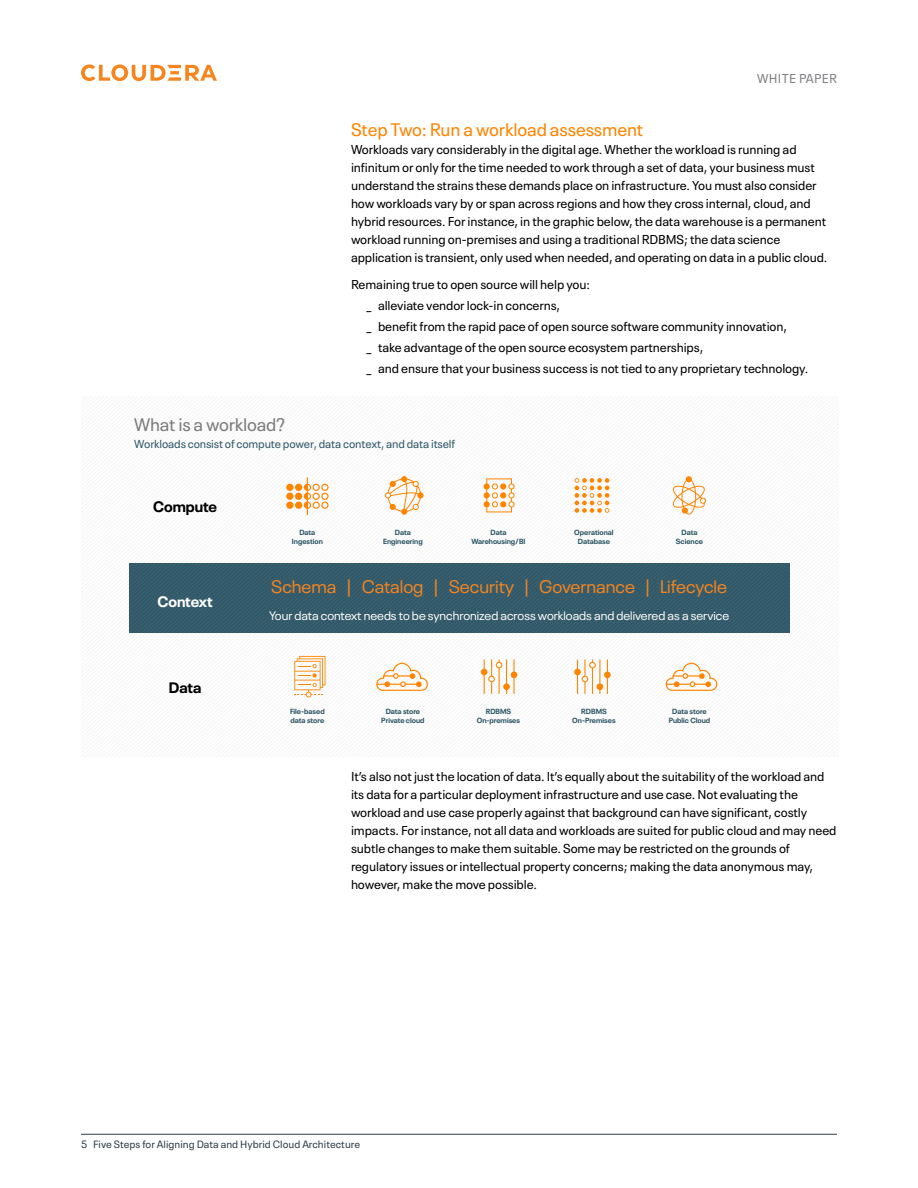
<style>
.page{position:relative;width:918px;height:1188px;background:#fff}
.page>*{position:absolute;margin:0;border:0;box-sizing:border-box;transform-origin:0 0}
.t1{font:18px "Neue Plak";color:#f5841f}
.t2{font:18px "Neue Plak Text";letter-spacing:-.01em;color:#ff8400}
.t3{font:18px "Neue Plak Text";letter-spacing:-.015em;color:#7d7d7d}
.t4{font:700 15px "Neue Plak";color:#000}
.t5{font:700 15px "Neue Plak";letter-spacing:-.005em;color:#fff}
.t6{font:12.75px/18px "Neue Plak Text";letter-spacing:-.01em;color:#000}
.t7{font:12.75px "Neue Plak Text";letter-spacing:.025em;color:#808285}
.t8{font:12.3px "Neue Plak";color:#fff}
.t9{font:11.55px "Neue Plak Text";letter-spacing:-.015em;color:#315868}
.t10{font:10.5px "Neue Plak Text";color:#313e49}
.t11{font:700 7.35px/8.9px "Neue Plak";color:#305868;text-align:center}
.s1{font-style:italic}
</style>
<div class="page">
<hr style="left:81px;top:1134px;width:756px;height:1px;background:#313e49">
<svg style="left:81px;top:65px;width:136px;height:16px"></svg>
<div style="left:81px;top:396px;width:757px;height:360px;background:#fbfbfb"></div>
<div style="left:129px;top:564px;width:660px;height:69px;background:#345b6b"></div>
<svg style="left:294px;top:656px;width:31px;height:42px"></svg>
<div style="left:286px;top:484px;width:8px;height:7px;background:#ff8400;border-radius:50%"></div>
<div style="left:295px;top:484px;width:7px;height:7px;background:#ff8400;border-radius:50%"></div>
<div style="left:286px;top:493px;width:8px;height:7px;background:#ff8400;border-radius:50%"></div>
<div style="left:295px;top:493px;width:7px;height:7px;background:#ff8400;border-radius:50%"></div>
<svg style="left:304px;top:477px;width:25px;height:38px"></svg>
<div style="left:286px;top:502px;width:8px;height:7px;background:#ff8400;border-radius:50%"></div>
<div style="left:295px;top:502px;width:7px;height:7px;background:#ff8400;border-radius:50%"></div>
<svg style="left:672px;top:476px;width:34px;height:39px"></svg>
<svg style="left:385px;top:476px;width:39px;height:39px"></svg>
<svg style="left:575px;top:478px;width:34px;height:35px"></svg>
<svg style="left:484px;top:478px;width:31px;height:34px"></svg>
<svg style="left:666px;top:663px;width:51px;height:28px"></svg>
<svg style="left:376px;top:663px;width:52px;height:28px"></svg>
<svg style="left:481px;top:660px;width:21px;height:34px"></svg>
<div style="left:503px;top:683px;width:7px;height:7px;background:#ff8400;border-radius:3px"></div>
<svg style="left:511px;top:672px;width:6px;height:6px"></svg>
<div style="left:574px;top:669px;width:7px;height:6px;background:#ff8400;border-radius:3px"></div>
<svg style="left:582px;top:660px;width:14px;height:34px"></svg>
<div style="left:597px;top:683px;width:6px;height:7px;background:#ff8400;border-radius:3px"></div>
<div style="left:604px;top:672px;width:7px;height:6px;background:#ff8400;border-radius:3px"></div>
<p class="t7" style="left:757px;top:68px;width:81px">WHITE PAPER</p>
<h1 class="t2" style="left:351px;top:115px;width:294px">Step Two: Run a workload assessment</h1>
<p class="t6" style="left:351px;top:139px;width:478px">Workloads vary considerably in the digital age. Whether the workload is running ad infinitum or only for the time needed to work through a set of data, your business must understand the strains these demands place on infrastructure. You must also consider how workloads vary by or span across regions and how they cross internal, cloud, and hybrid resources. For instance, in the graphic below, the data warehouse is a permanent workload running on-premises and using a traditional RDBMS; the data science application is transient, only used when needed, and operating on data in a public cloud.</p>
<p class="t6" style="left:367px;top:272px;width:442px;line-height:21px;text-indent:-16px">Remaining true to open source will help you:<br><span class="s1">_</span> alleviate vendor lock-in concerns,<br><span class="s1">_</span> benefit from the rapid pace of open source software community innovation,<br><span class="s1">_</span> take advantage of the open source ecosystem partnerships,<br><span class="s1">_</span> and ensure that your business success is not tied to any proprietary technology.</p>
<h1 class="t3" style="left:134px;top:410px;width:153px">What is a workload?</h1>
<p class="t9" style="left:134px;top:435px;width:323px">Workloads consist of compute power, data context, and data itself</p>
<p class="t4" style="left:153px;top:495px;width:66px">Compute</p>
<p class="t5" style="left:157px;top:590px;width:57px">Context</p>
<p class="t4" style="left:169px;top:676px;width:34px">Data</p>
<p class="t11" style="left:292px;top:527px;width:32px">Data<br>Ingestion</p>
<p class="t11" style="left:383px;top:527px;width:41px">Data<br>Engineering</p>
<p class="t11" style="left:471px;top:527px;width:56px">Data<br>Warehousing/BI</p>
<p class="t11" style="left:574px;top:527px;width:41px">Operational<br>Database</p>
<p class="t11" style="left:676px;top:527px;width:29px">Data<br>Science</p>
<h1 class="t1" style="left:271px;top:573px;width:457px">Schema | Catalog | Security | Governance | Lifecycle</h1>
<p class="t8" style="left:269px;top:606px;width:462px">Your data context needs to be synchronized across workloads and delivered as a service</p>
<p class="t11" style="left:290px;top:706px;width:36px;text-align:left">File-based data store</p>
<p class="t11" style="left:381px;top:706px;width:45px">Data store<br>Private cloud</p>
<p class="t11" style="left:477px;top:706px;width:45px">RDBMS<br>On-premises</p>
<p class="t11" style="left:572px;top:706px;width:45px">RDBMS<br>On-Premises</p>
<p class="t11" style="left:669px;top:706px;width:43px">Data store<br>Public Cloud</p>
<p class="t6" style="left:351px;top:766px;width:487px">It’s also not just the location of data. It’s equally about the suitability of the workload and its data for a particular deployment infrastructure and use case. Not evaluating the workload and use case properly against that background can have significant, costly impacts. For instance, not all data and workloads are suited for public cloud and may need subtle changes to make them suitable. Some may be restricted on the grounds of regulatory issues or intellectual property concerns; making the data anonymous may, however, make the move possible.</p>
<p class="t10" style="left:81px;top:1136px;width:281px">5 Five Steps for Aligning Data and Hybrid Cloud Architecture</p>
</div>
